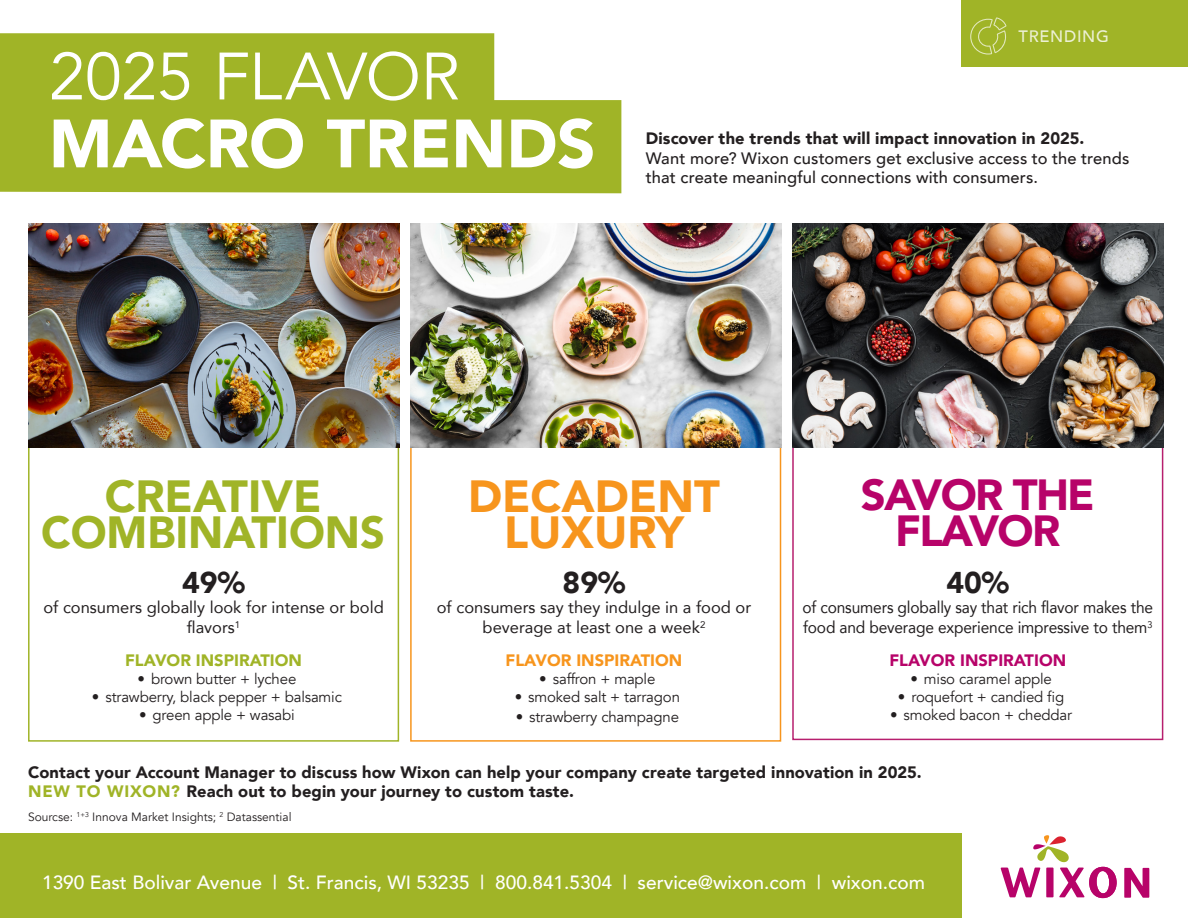
<style>
.page{position:relative;width:1188px;height:918px;background:#fff}
.page>*{position:absolute;margin:0;border:0;box-sizing:border-box;transform-origin:0 0}
.t1{font:900 67.5px "Avenir";letter-spacing:-.005em;color:#fff}
.t2{font:66.15px "Avenir";letter-spacing:-.015em;color:#fff}
.t3{font:900 45px "Avenir";color:#f7951d}
.t4{font:900 45px "Avenir";color:#a0b427;scale:.96 1}
.t5{font:900 45px "Avenir";color:#a0b427}
.t6{font:900 43.5px "Avenir";letter-spacing:-.04em;color:#b70369}
.t7{font:900 30px "Avenir";color:#231f20}
.t8{font:500 19.05px "Avenir";color:#fff}
.t9{font:500 16.5px/19.5px "Avenir";letter-spacing:.005em;color:#231f20}
.t10{font:900 16.5px/19.5px "Avenir";letter-spacing:.005em;color:#231f20}
.t11{font:16.5px/19.8px "Avenir";color:#231f20;text-align:center}
.t12{font:16.5px/19.8px "Avenir";color:#231f20;scale:.94 1}
.t13{font:900 16.5px "Avenir";color:#b70369}
.t14{font:900 16.5px "Avenir";color:#f7951d}
.t15{font:900 16.5px "Avenir";color:#a0b427}
.t16{font:500 16.5px "Avenir";letter-spacing:.04em;color:#fff}
.t17{font:15px "Avenir";letter-spacing:-.01em;color:#231f20}
.t18{font:12px "Avenir";color:#231f20}
.s1{font-weight:900}
.s2{color:#a0b427}
</style>
<div class="page">
<svg style="left:0;top:33px;width:621px;height:160px;background:#a8ba3a"></svg>
<div style="left:0;top:833px;width:962px;height:85px;background:#a0b427"></div>
<svg style="left:1124px;top:868px;width:25px;height:30px"></svg>
<svg style="left:1001px;top:835px;width:116px;height:63px"></svg>
<div style="left:962px;top:0;width:226px;height:66px;background:#a0b427"></div>
<svg style="left:970px;top:17px;width:37px;height:38px"></svg>
<img style="left:410px;top:223px;width:372px;height:225px">
<img style="left:792px;top:223px;width:371px;height:225px">
<img style="left:28px;top:223px;width:371px;height:225px">
<p class="t2" style="left:49px;top:37px;width:412px">2025 FLAVOR</p>
<p class="t1" style="left:49px;top:86px;width:548px">MACRO TRENDS</p>
<p class="t16" style="left:1019px;top:21px;width:92px">TRENDING</p>
<p class="t9" style="left:646px;top:128px;width:485px"><span class="s1">Discover the trends that will impact innovation in 2025.<br></span>Want more? Wixon customers get exclusive access to the trends that create meaningful connections with consumers.</p>
<p class="t5" style="left:105px;top:457px;width:218px">CREATIVE</p>
<p class="t4" style="left:41px;top:493px;width:360px">COMBINATIONS</p>
<p class="t7" style="left:182px;top:557px;width:64px">49%</p>
<p class="t11" style="left:43px;top:597px;width:342px">of consumers globally look for intense or bold flavors<sup>1</sup></p>
<p class="t15" style="left:125px;top:646px;width:178px">FLAVOR INSPIRATION</p>
<p class="t17" style="left:138px;top:670px;width:160px">• brown butter + lychee</p>
<p class="t17" style="left:92px;top:688px;width:252px">• strawberry, black pepper + balsamic</p>
<p class="t17" style="left:139px;top:706px;width:157px">• green apple + wasabi</p>
<p class="t3" style="left:468px;top:457px;width:253px">DECADENT</p>
<p class="t3" style="left:504px;top:493px;width:181px">LUXURY</p>
<p class="t7" style="left:563px;top:557px;width:64px">89%</p>
<p class="t11" style="left:437px;top:597px;width:316px">of consumers say they indulge in a food or beverage at least one a week<sup>2</sup></p>
<p class="t14" style="left:506px;top:646px;width:178px">FLAVOR INSPIRATION</p>
<p class="t17" style="left:539px;top:670px;width:118px">• saffron + maple</p>
<p class="t17" style="left:515px;top:688px;width:167px">• smoked salt + tarragon</p>
<p class="t17" style="left:516px;top:708px;width:165px">• strawberry champagne</p>
<p class="t6" style="left:861px;top:458px;width:235px">SAVOR THE</p>
<p class="t6" style="left:895px;top:494px;width:166px">FLAVOR</p>
<p class="t7" style="left:946px;top:557px;width:64px">40%</p>
<p class="t12" style="left:802px;top:597px;width:375px">of consumers globally say that rich flavor makes the food and beverage experience impressive to them<sup>3</sup></p>
<p class="t13" style="left:889px;top:646px;width:178px">FLAVOR INSPIRATION</p>
<p class="t17" style="left:910px;top:670px;width:143px">• miso caramel apple</p>
<p class="t17" style="left:898px;top:688px;width:168px">• roquefort + candied fig</p>
<p class="t17" style="left:890px;top:706px;width:184px">• smoked bacon + cheddar</p>
<p class="t10" style="left:28px;top:762px;width:895px">Contact your Account Manager to discuss how Wixon can help your company create targeted innovation in 2025.<br><span class="s2">NEW TO WIXON?</span> Reach out to begin your journey to custom taste.</p>
<p class="t18" style="left:28px;top:809px;width:265px">Sourcse: <sup>1+3</sup> Innova Market Insights; <sup>2</sup> Datassential</p>
<p class="t8" style="left:42px;top:866px;width:885px">1390 East Bolivar Avenue | St. Francis, WI 53235 | 800.841.5304 | service@wixon.com | wixon.com</p>
</div>
